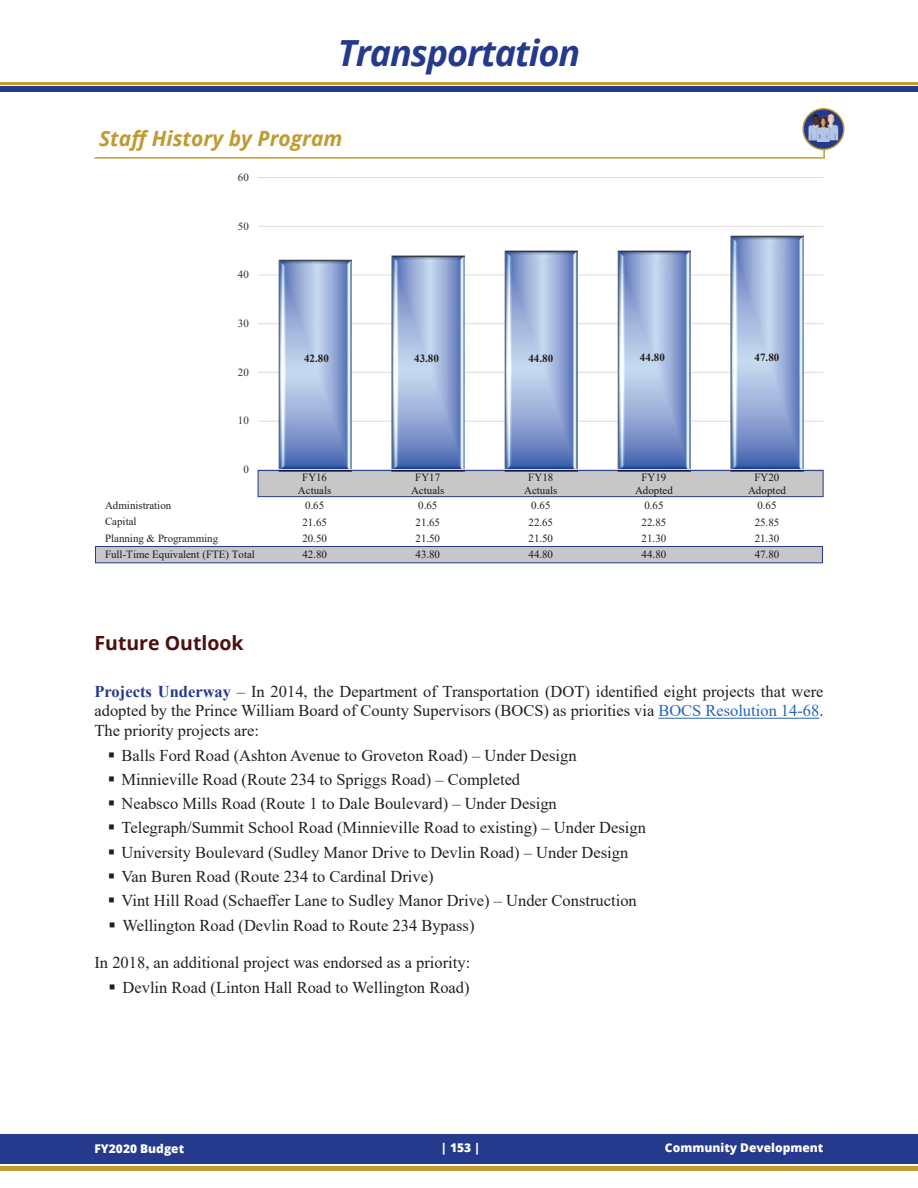
<style>
.page{position:relative;width:918px;height:1188px;background:#fff}
.page>*{position:absolute;margin:0;border:0;box-sizing:border-box;transform-origin:0 0}
.t1{font:italic 700 36px "Open Sans";letter-spacing:-.03em;color:#253a8c}
.t2{font:italic 700 21px "Open Sans";color:#c09a32}
.t3{font:700 19.5px "Open Sans";color:#4d0f0f}
.t4{font:16.5px/19.8px "Times New Roman";color:#231f20;text-align:justify}
.t5{font:800 12px "Open Sans";color:#fff}
.t6{font:10.95px/12.6px "Times New Roman";color:#231f20;text-align:center}
.t7{font:700 10.95px "Times New Roman";letter-spacing:.005em;color:#231f20}
.t8{font:10.95px "Times New Roman";letter-spacing:.005em;color:#312f30}
.s1{font-weight:700;color:#253a8c}
.s2{color:#2865b1}
</style>
<div class="page">
<hr style="left:0;top:1166px;width:918px;height:4px;background:#c09a32">
<div style="left:0;top:1134px;width:918px;height:30px;background:#253a8c"></div>
<hr style="left:0;top:82px;width:918px;height:3px;background:#c09a32">
<div style="left:0;top:86px;width:918px;height:6px;background:#253a8c"></div>
<hr style="left:94px;top:157px;width:730px;height:2px;background:#c09a32">
<svg style="left:823px;top:150px;width:2px;height:9px"></svg>
<svg style="left:803px;top:109px;width:41px;height:40px"></svg>
<div style="left:802px;top:108px;width:43px;height:42px;border:2px solid #c09a32;border-radius:50%"></div>
<img style="left:808px;top:115px;width:30px;height:27px">
<hr style="left:258px;top:177px;width:566px;height:1px;background:#d9d9d8">
<hr style="left:258px;top:226px;width:566px;height:1px;background:#d9d9d8">
<hr style="left:258px;top:274px;width:566px;height:1px;background:#d9d9d8">
<hr style="left:258px;top:323px;width:566px;height:1px;background:#d9d9d8">
<hr style="left:258px;top:372px;width:566px;height:1px;background:#d9d9d8">
<hr style="left:258px;top:421px;width:566px;height:1px;background:#d9d9d8">
<img style="left:278px;top:260px;width:73px;height:209px">
<img style="left:391px;top:255px;width:73px;height:214px">
<img style="left:504px;top:250px;width:73px;height:219px">
<img style="left:617px;top:250px;width:73px;height:219px">
<img style="left:731px;top:236px;width:72px;height:233px">
<hr style="left:258px;top:469px;width:566px;height:1px;background:#d9d9d8">
<hr style="left:658px;top:718px;width:161px;height:1px;background:#2865b1">
<div style="left:258px;top:470px;width:566px;height:27px;background:#c8c7c7;border:1px solid #253a8c"></div>
<div style="left:95px;top:546px;width:728px;height:17px;background:#c8c7c7;border:1px solid #253a8c"></div>
<h1 class="t1" style="left:338px;top:28px;width:244px">Transportation</h1>
<p class="t2" style="left:99px;top:124px;width:245px">Staff History by Program</p>
<p class="t8" style="left:238px;top:170px;width:13px">60</p>
<p class="t8" style="left:238px;top:218px;width:13px">50</p>
<p class="t8" style="left:238px;top:267px;width:13px">40</p>
<p class="t8" style="left:238px;top:316px;width:13px">30</p>
<p class="t8" style="left:238px;top:364px;width:13px">20</p>
<p class="t8" style="left:238px;top:413px;width:13px">10</p>
<p class="t8" style="left:243px;top:462px;width:7px">0</p>
<p class="t7" style="left:304px;top:351px;width:26px">42.80</p>
<p class="t7" style="left:414px;top:351px;width:26px">43.80</p>
<p class="t7" style="left:528px;top:351px;width:26px">44.80</p>
<p class="t7" style="left:640px;top:349px;width:27px">44.80</p>
<p class="t7" style="left:754px;top:349px;width:26px">47.80</p>
<p class="t6" style="left:298px;top:471px;width:35px">FY16<br>Actuals</p>
<p class="t6" style="left:411px;top:471px;width:35px">FY17<br>Actuals</p>
<p class="t6" style="left:524px;top:471px;width:35px">FY18<br>Actuals</p>
<p class="t6" style="left:635px;top:471px;width:39px">FY19<br>Adopted</p>
<p class="t6" style="left:748px;top:471px;width:39px">FY20<br>Adopted</p>
<p class="t6" style="left:105px;top:499px;width:68px">Administration</p>
<p class="t6" style="left:305px;top:499px;width:21px">0.65</p>
<p class="t6" style="left:418px;top:499px;width:21px">0.65</p>
<p class="t6" style="left:531px;top:499px;width:21px">0.65</p>
<p class="t6" style="left:644px;top:499px;width:21px">0.65</p>
<p class="t6" style="left:757px;top:499px;width:21px">0.65</p>
<p class="t6" style="left:105px;top:515px;width:33px">Capital</p>
<p class="t6" style="left:302px;top:515px;width:26px">21.65</p>
<p class="t6" style="left:415px;top:515px;width:26px">21.65</p>
<p class="t6" style="left:529px;top:515px;width:26px">22.65</p>
<p class="t6" style="left:642px;top:515px;width:26px">22.85</p>
<p class="t6" style="left:755px;top:515px;width:26px">25.85</p>
<p class="t6" style="left:105px;top:531px;width:115px">Planning &amp; Programming</p>
<p class="t6" style="left:302px;top:532px;width:26px">20.50</p>
<p class="t6" style="left:415px;top:532px;width:26px">21.50</p>
<p class="t6" style="left:529px;top:532px;width:26px">21.50</p>
<p class="t6" style="left:642px;top:532px;width:26px">21.30</p>
<p class="t6" style="left:755px;top:532px;width:26px">21.30</p>
<p class="t6" style="left:105px;top:548px;width:151px">Full-Time Equivalent (FTE) Total</p>
<p class="t6" style="left:302px;top:548px;width:26px">42.80</p>
<p class="t6" style="left:415px;top:548px;width:26px">43.80</p>
<p class="t6" style="left:529px;top:548px;width:26px">44.80</p>
<p class="t6" style="left:642px;top:548px;width:26px">44.80</p>
<p class="t6" style="left:755px;top:548px;width:26px">47.80</p>
<p class="t3" style="left:94px;top:629px;width:151px">Future Outlook</p>
<p class="t4" style="left:94px;top:681px;width:730px"><span class="s1">Projects Underway</span> – In 2014, the Department of Transportation (DOT) identified eight projects that were adopted by the Prince William Board of County Supervisors (BOCS) as priorities via <span class="s2">BOCS Resolution 14-68</span>.<br>The priority projects are:</p>
<p class="t4" style="left:108px;top:745px;width:470px">▪ Balls Ford Road (Ashton Avenue to Groveton Road) – Under Design</p>
<p class="t4" style="left:108px;top:769px;width:414px">▪ Minnieville Road (Route 234 to Spriggs Road) – Completed</p>
<p class="t4" style="left:108px;top:793px;width:450px">▪ Neabsco Mills Road (Route 1 to Dale Boulevard) – Under Design</p>
<p class="t4" style="left:108px;top:818px;width:540px">▪ Telegraph/Summit School Road (Minnieville Road to existing) – Under Design</p>
<p class="t4" style="left:108px;top:842px;width:522px">▪ University Boulevard (Sudley Manor Drive to Devlin Road) – Under Design</p>
<p class="t4" style="left:108px;top:866px;width:327px">▪ Van Buren Road (Route 234 to Cardinal Drive)</p>
<p class="t4" style="left:108px;top:890px;width:530px">▪ Vint Hill Road (Schaeffer Lane to Sudley Manor Drive) – Under Construction</p>
<p class="t4" style="left:109px;top:915px;width:368px">▪ Wellington Road (Devlin Road to Route 234 Bypass)</p>
<p class="t4" style="left:94px;top:953px;width:377px">In 2018, an additional project was endorsed as a priority:</p>
<p class="t4" style="left:109px;top:977px;width:363px">▪ Devlin Road (Linton Hall Road to Wellington Road)</p>
<p class="t5" style="left:94px;top:1140px;width:91px">FY2020 Budget</p>
<p class="t5" style="left:441px;top:1139px;width:41px">| 153 |</p>
<p class="t5" style="left:665px;top:1138px;width:160px">Community Development</p>
</div>
